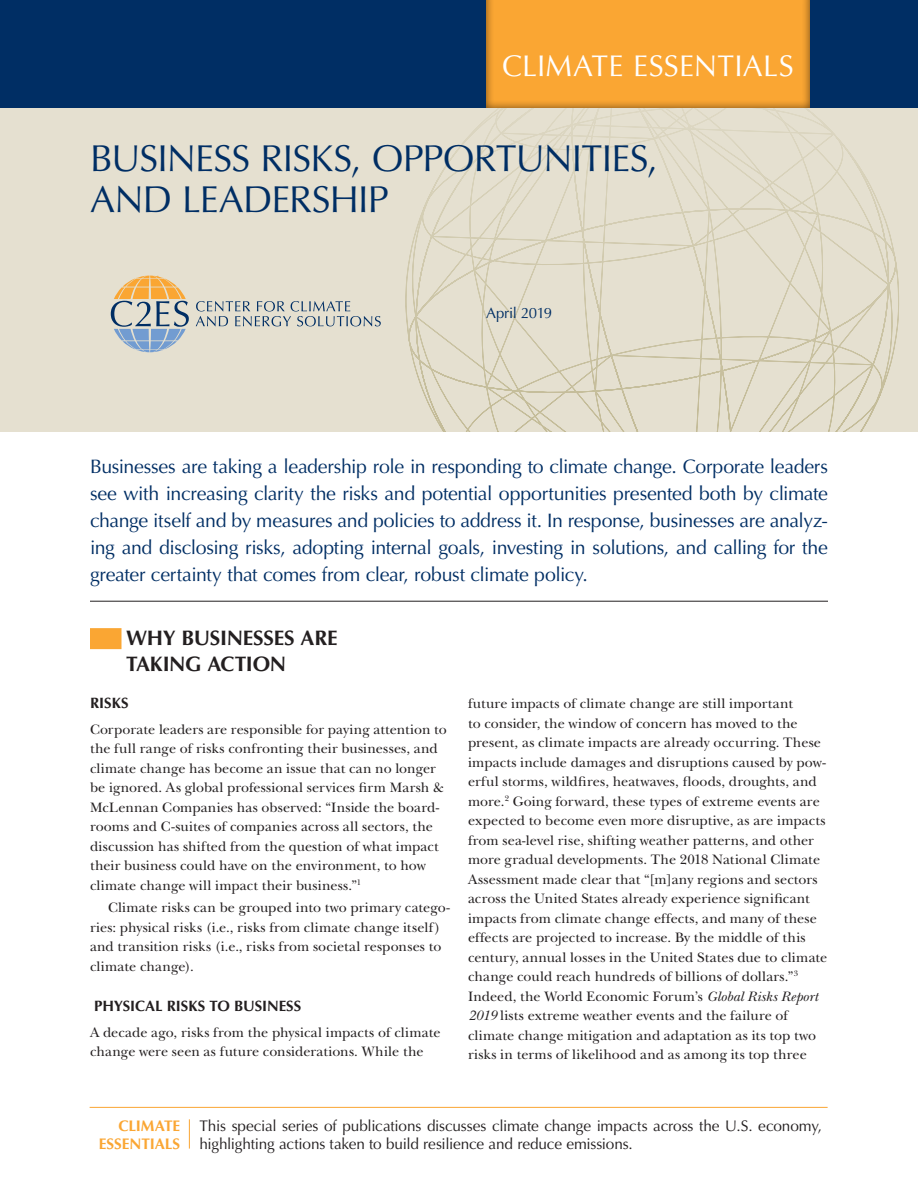
<style>
.page{position:relative;width:918px;height:1188px;background:#fff}
.page>*{position:absolute;margin:0;border:0;box-sizing:border-box;transform-origin:0 0}
.FCI_TITLE{font:37.5px/40.5px "Optima LT Std";letter-spacing:-.02em;color:#002e64}
.t1{font:30px "Optima LT Std";letter-spacing:.01em;color:#fff}
.FCI_HeaderOptima_Bol{font:700 21px/25.2px "Optima LT Std";letter-spacing:-.01em;color:#231f20}
.FCI_Opening_Summary{font:19.5px/27px "Optima LT Std";letter-spacing:-.015em;color:#002e64;text-align:justify}
.FCI_Endnotes{font:15.3px/18px "Optima LT Std";letter-spacing:-.01em;color:#231f20}
.FCI_Endnotes-2{font:700 15.3px "Optima LT Std";letter-spacing:-.005em;color:#faa633}
.FCI_Subhead_Optima_B{font:700 15px "Optima LT Std";color:#231f20}
.FCI_Author{font:15px "Optima LT Std";letter-spacing:-.035em;color:#002e64}
.FCI_Body_Copy_1P{font:14.25px/19.5px "New Baskerville Std";letter-spacing:.005em;color:#231f20}
.FCI_Body_Copy{font:14.25px/19.5px "New Baskerville Std";letter-spacing:.01em;color:#231f20}
.s1{font-style:italic}
</style>
<div class="page">
<div style="left:90px;top:628px;width:32px;height:21px;background:#faa633"></div>
<div style="left:0;top:108px;width:918px;height:324px;background:#e5e0d0"></div>
<svg style="left:405px;top:110px;width:494px;height:322px"></svg>
<div style="left:0;top:0;width:918px;height:108px;background:#002e64"></div>
<div style="left:486px;top:0;width:325px;height:110px;background:#231f20;opacity:.75"></div>
<hr style="left:90px;top:601px;width:738px;height:1px;background:#231f20">
<svg style="left:196px;top:301px;width:185px;height:25px"></svg>
<svg style="left:111px;top:276px;width:78px;height:77px"></svg>
<hr style="left:90px;top:1107px;width:738px;height:1px;background:#faa633">
<hr style="left:189px;top:1119px;width:1px;height:30px;background:#faa633">
<p class="t1" style="left:502px;top:48px;width:293px">CLIMATE ESSENTIALS</p>
<p class="FCI_TITLE" style="left:90px;top:139px;width:569px">BUSINESS RISKS, OPPORTUNITIES,<br>AND LEADERSHIP</p>
<p class="FCI_Author" style="left:486px;top:304px;width:68px">April 2019</p>
<p class="FCI_Opening_Summary" style="left:90px;top:453px;width:740px">Businesses are taking a leadership role in responding to climate change. Corporate leaders see with increasing clarity the risks and potential opportunities presented both by climate change itself and by measures and policies to address it. In response, businesses are analyz&shy;ing and disclosing risks, adopting internal goals, investing in solutions, and calling for the greater certainty that comes from clear, robust climate policy.</p>
<p class="FCI_HeaderOptima_Bol" style="left:126px;top:626px;width:213px">WHY BUSINESSES ARE<br>TAKING ACTION</p>
<p class="FCI_Subhead_Optima_B" style="left:90px;top:694px;width:40px">RISKS</p>
<p class="FCI_Body_Copy_1P" style="left:90px;top:719px;width:358px">Corporate leaders are responsible for paying attention to the full range of risks confronting their businesses, and climate change has become an issue that can no longer be ignored. As global professional services firm Marsh &amp; McLennan Companies has observed: “Inside the board&shy;rooms and C-suites of companies across all sectors, the discussion has shifted from the question of what impact their business could have on the environment, to how climate change will impact their business.”<sup>1</sup></p>
<p class="FCI_Body_Copy" style="left:90px;top:898px;width:362px;text-indent:18px">Climate risks can be grouped into two primary catego&shy;ries: physical risks (i.e., risks from climate change itself) and transition risks (i.e., risks from societal responses to climate change).</p>
<p class="FCI_Subhead_Optima_B" style="left:94px;top:997px;width:209px">PHYSICAL RISKS TO BUSINESS</p>
<p class="FCI_Body_Copy_1P" style="left:90px;top:1022px;width:352px">A decade ago, risks from the physical impacts of climate change were seen as future considerations. While the</p>
<p class="FCI_Body_Copy_1P" style="left:468px;top:694px;width:361px">future impacts of climate change are still important<br>to consider, the window of concern has moved to the present, as climate impacts are already occurring. These impacts include damages and disruptions caused by pow&shy;erful storms, wildfires, heatwaves, floods, droughts, and more.<sup>2</sup> Going forward, these types of extreme events are expected to become even more disruptive, as are impacts from sea-level rise, shifting weather patterns, and other more gradual developments. The 2018 National Climate Assessment made clear that “[m]any regions and sectors across the United States already experience significant impacts from climate change effects, and many of these effects are projected to increase. By the middle of this century, annual losses in the United States due to climate change could reach hundreds of billions of dollars.”<sup>3<br></sup>Indeed, the World Economic Forum’s <span class="s1">Global Risks Report 2019</span> lists extreme weather events and the failure of climate change mitigation and adaptation as its top two risks in terms of likelihood and as among its top three</p>
<p class="FCI_Endnotes-2" style="left:118px;top:1117px;width:63px">CLIMATE</p>
<p class="FCI_Endnotes-2" style="left:99px;top:1135px;width:83px">ESSENTIALS</p>
<p class="FCI_Endnotes" style="left:200px;top:1117px;width:624px">This special series of publications discusses climate change impacts across the U.S. economy, highlighting actions taken to build resilience and reduce emissions.</p>
</div>
